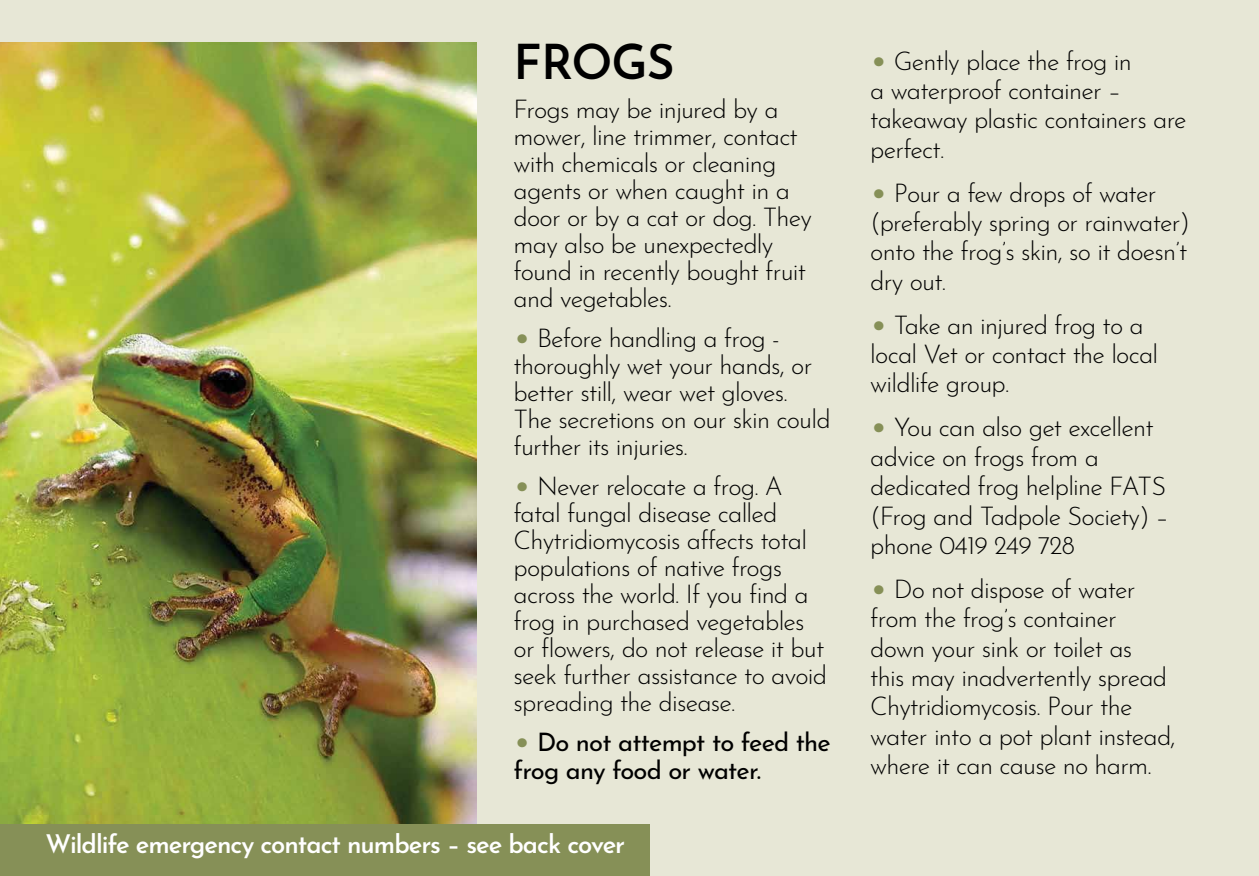
<style>
.page{position:relative;width:1259px;height:876px;background:#e7e7d6}
.page>*{position:absolute;margin:0;border:0;box-sizing:border-box;transform-origin:0 0}
.t1{font:600 48px "Josefin Sans";letter-spacing:-.02em;color:#000}
.t2{font:300 25.5px/27px "Josefin Sans";letter-spacing:-.03em;color:#000}
.t3{font:600 25.5px "Josefin Sans";letter-spacing:-.04em;color:#fff}
.t4{font:25.5px/28.2px "Josefin Sans";letter-spacing:-.03em;color:#000}
.s1{font-weight:400;font-size:36px;color:#869057}
.s2{font-size:36px;color:#869057}
</style>
<div class="page">
<img style="left:0;top:43px;width:476px;height:782px">
<div style="left:0;top:825px;width:649px;height:51px;background:#869057"></div>
<h1 class="t1" style="left:513px;top:21px;width:163px">FROGS</h1>
<p class="t2" style="left:513px;top:93px;width:300px">Frogs may be injured by a mower, line trimmer, contact with chemicals or cleaning agents or when caught in a door or by a cat or dog. They may also be unexpectedly found in recently bought fruit and vegetables.</p>
<p class="t2" style="left:513px;top:322px;width:319px"><span class="s1">•</span> Before handling a frog - thoroughly wet your hands, or better still, wear wet gloves.<br>The secretions on our skin could further its injuries.</p>
<p class="t2" style="left:513px;top:470px;width:315px"><span class="s1">•</span> Never relocate a frog. A fatal fungal disease called<br>Chytridiomycosis affects total populations of native frogs across the world. If you find a frog in purchased vegetables or flowers, do not release it but seek further assistance to avoid spreading the disease.</p>
<p class="t4" style="left:513px;top:724px;width:319px"><span class="s2">•</span> Do not attempt to feed the frog any food or water.</p>
<p class="t3" style="left:45px;top:822px;width:581px">Wildlife emergency contact numbers – see back cover</p>
<p class="t2" style="left:870px;top:43px;width:318px;line-height:29.4px"><span class="s1">•</span> Gently place the frog in<br>a waterproof container – takeaway plastic containers are perfect.</p>
<p class="t2" style="left:870px;top:176px;width:321px;line-height:29.4px"><span class="s1">•</span> Pour a few drops of water (preferably spring or rainwater) onto the frog’s skin, so it doesn’t dry out.</p>
<p class="t2" style="left:870px;top:308px;width:289px;line-height:29.4px"><span class="s1">•</span> Take an injured frog to a local Vet or contact the local wildlife group.</p>
<p class="t2" style="left:870px;top:410px;width:300px;line-height:29.4px"><span class="s1">•</span> You can also get excellent advice on frogs from a dedicated frog helpline FATS (Frog and Tadpole Society) – phone 0419 249 728</p>
<p class="t2" style="left:870px;top:572px;width:307px;line-height:29.4px"><span class="s1">•</span> Do not dispose of water from the frog’s container down your sink or toilet as<br>this may inadvertently spread<br>Chytridiomycosis. Pour the water into a pot plant instead, where it can cause no harm.</p>
</div>
